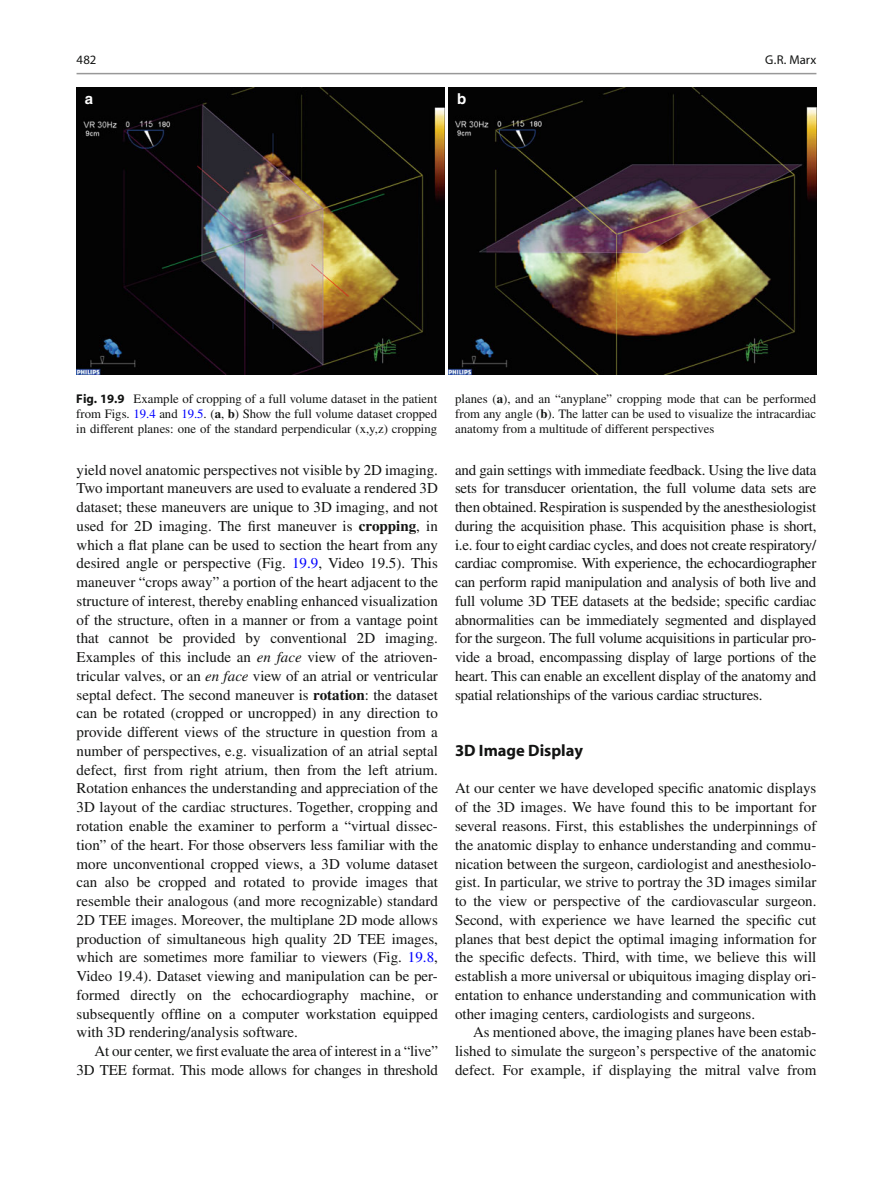
<style>
.page{position:relative;width:893px;height:1187px;background:#fff}
.page>*{position:absolute;margin:0;border:0;box-sizing:border-box;transform-origin:0 0}
.t1{font:700 16.5px "Myriad";color:#131413}
.t2{font:15px/18.8px "Times";letter-spacing:-.015em;color:#131413;text-align:justify}
.t3{font:700 15px "Helvetica";color:#fff}
.t4{font:12.75px/15px "Times";color:#131413;text-align:justify}
.t5{font:12.75px "Myriad";letter-spacing:.01em;color:#131413}
.s1{font-family:"Myriad";font-weight:700}
.s2{color:#00f}
.s3{font-weight:700}
.s4{font-style:italic}
</style>
<div class="page">
<img style="left:76px;top:88px;width:368px;height:286px">
<img style="left:448px;top:88px;width:368px;height:286px">
<hr style="left:77px;top:73px;width:739px;height:1px;background:#989898">
<p class="t5" style="left:77px;top:55px;width:21px">482</p>
<p class="t3" style="left:85px;top:90px;width:10px">a</p>
<p class="t3" style="left:457px;top:90px;width:11px">b</p>
<p class="t5" style="left:765px;top:55px;width:53px">G.R. Marx</p>
<p class="t4" style="left:76px;top:393px;width:362px"><span class="s1">Fig. 19.9</span> Example of cropping of a full volume dataset in the patient from Figs. <span class="s2">19.4</span> and <span class="s2">19.5</span> . ( <span class="s3">a</span> , <span class="s3">b</span> ) Show the full volume dataset cropped in different planes: one of the standard perpendicular (x,y,z) cropping</p>
<p class="t4" style="left:455px;top:393px;width:362px">planes ( <span class="s3">a</span> ), and an “anyplane” cropping mode that can be performed from any angle ( <span class="s3">b</span> ). The latter can be used to visualize the intracardiac anatomy from a multitude of different perspectives</p>
<p class="t2" style="left:77px;top:461px;width:363px">yield novel anatomic perspectives not visible by 2D imaging.<br>Two important maneuvers are used to evaluate a rendered 3D dataset; these maneuvers are unique to 3D imaging, and not used for 2D imaging. The first maneuver is <span class="s3">cropping</span> , in which a flat plane can be used to section the heart from any desired angle or perspective (Fig. <span class="s2">19.9</span> , Video 19.5 ). This maneuver “crops away” a portion of the heart adjacent to the structure of interest, thereby enabling enhanced visualization of the structure, often in a manner or from a vantage point that cannot be provided by conventional 2D imaging.<br>Examples of this include an <span class="s4">en face</span> view of the atrioven&shy;tricular valves, or an <span class="s4">en face</span> view of an atrial or ventricular septal defect. The second maneuver is <span class="s3">rotation</span> : the dataset can be rotated (cropped or uncropped) in any direction to provide different views of the structure in question from a number of perspectives, e.g. visualization of an atrial septal defect, first from right atrium, then from the left atrium.<br>Rotation enhances the understanding and appreciation of the 3D layout of the cardiac structures. Together, cropping and rotation enable the examiner to perform a “virtual dissec&shy;tion” of the heart. For those observers less familiar with the more unconventional cropped views, a 3D volume dataset can also be cropped and rotated to provide images that resemble their analogous (and more recognizable) standard 2D TEE images. Moreover, the multiplane 2D mode allows production of simultaneous high quality 2D TEE images, which are sometimes more familiar to viewers (Fig. <span class="s2">19.8</span> , Video 19.4 ). Dataset viewing and manipulation can be per&shy;formed directly on the echocardiography machine, or subsequently offline on a computer workstation equipped with 3D rendering/analysis software.</p>
<p class="t2" style="left:77px;top:1043px;width:363px;text-align:right">At our center, we first evaluate the area of interest in a “live”<br>3D TEE format. This mode allows for changes in threshold</p>
<p class="t2" style="left:455px;top:461px;width:363px">and gain settings with immediate feedback. Using the live data sets for transducer orientation, the full volume data sets are then obtained. Respiration is suspended by the anesthesiologist during the acquisition phase. This acquisition phase is short, i.e. four to eight cardiac cycles, and does not create respiratory/ cardiac compromise. With experience, the echocardiographer can perform rapid manipulation and analysis of both live and full volume 3D TEE datasets at the bedside; specific cardiac abnormalities can be immediately segmented and displayed for the surgeon. The full volume acquisitions in particular pro&shy;vide a broad, encompassing display of large portions of the heart. This can enable an excellent display of the anatomy and spatial relationships of the various cardiac structures.</p>
<p class="t1" style="left:455px;top:744px;width:130px">3D Image Display</p>
<p class="t2" style="left:455px;top:780px;width:363px">At our center we have developed specific anatomic displays of the 3D images. We have found this to be important for several reasons. First, this establishes the underpinnings of the anatomic display to enhance understanding and commu&shy;nication between the surgeon, cardiologist and anesthesiolo&shy;gist. In particular, we strive to portray the 3D images similar to the view or perspective of the cardiovascular surgeon.<br>Second, with experience we have learned the specific cut planes that best depict the optimal imaging information for the specific defects. Third, with time, we believe this will establish a more universal or ubiquitous imaging display ori&shy;entation to enhance understanding and communication with other imaging centers, cardiologists and surgeons.</p>
<p class="t2" style="left:455px;top:1024px;width:363px;text-indent:18px">As mentioned above, the imaging planes have been estab&shy;lished to simulate the surgeon’s perspective of the anatomic defect. For example, if displaying the mitral valve from</p>
</div>
